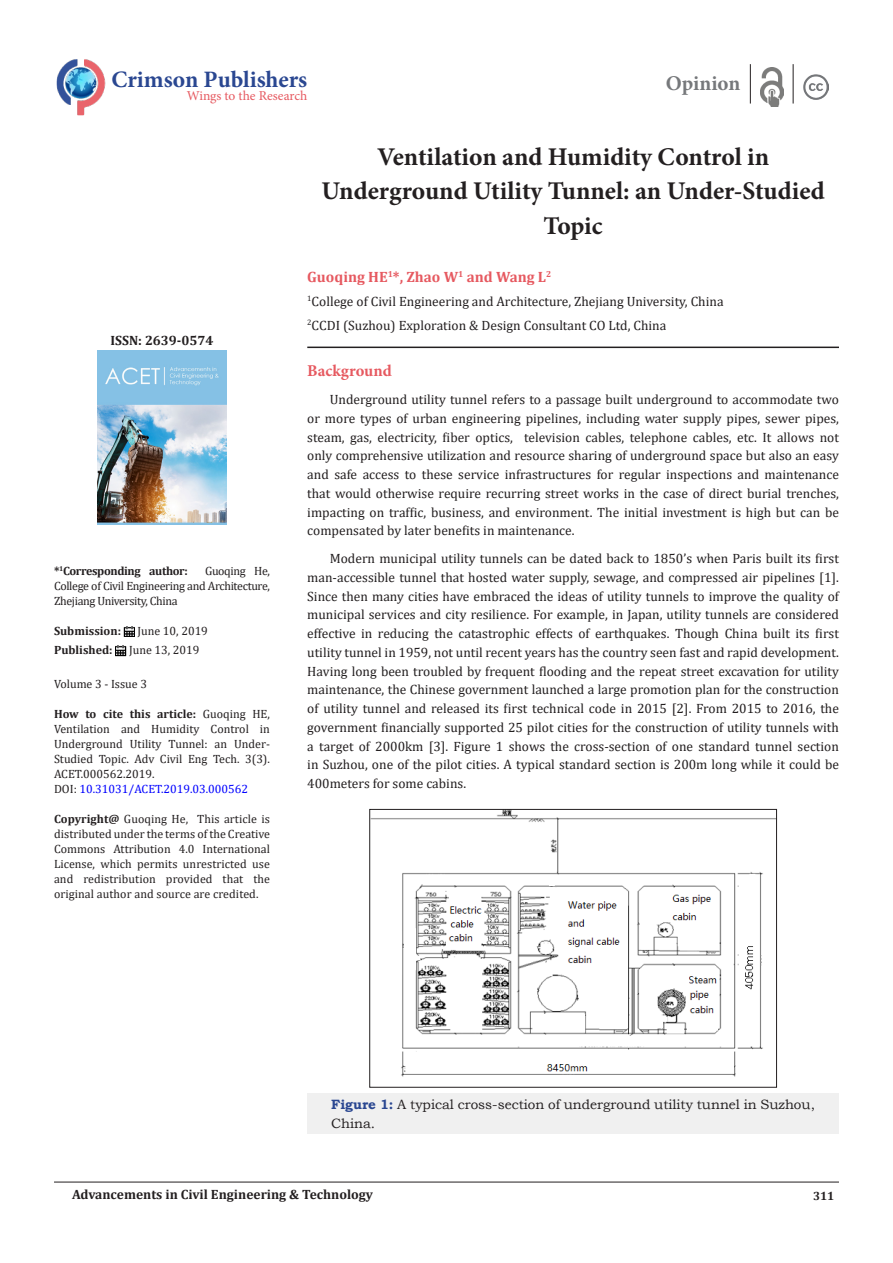
<style>
.page{position:relative;width:893px;height:1263px;background:#fff}
.page>*{position:absolute;margin:0;border:0;box-sizing:border-box;transform-origin:0 0}
.t1{font:700 25.5px/34.5px "Minion Pro";letter-spacing:-.005em;color:#231f20;text-align:center}
.t2{font:700 23.55px "Minion Pro";color:#2a4791}
.t3{font:700 21px "Minion Pro";color:#76787b}
.List_Paragraph{font:700 16.5px "Minion Pro";color:#e65960}
.t4{font:700 15px "Cambria";color:#e65960}
.t5{font:13.5px/18.8px "Cambria";color:#231f20;text-align:justify}
.t6{font:13.5px/18.8px "Bookman Old Style";color:#231f20}
.t7{font:700 13.5px "Cambria";color:#231f20}
.t8{font:13.5px "Minion Pro";color:#e65960}
.t9{font:12px/15px "Cambria";color:#231f20;text-align:justify}
.t10{font:12px "Cambria";color:#00f}
.t11{font:700 12px "Cambria";color:#231f20}
.t12{font:700 12px "Cambria";letter-spacing:-.03em;color:#231f20}
.s1{font-weight:700}
.s2{color:#231f20}
.s3{font-weight:700;color:#2a4791}
</style>
<div class="page">
<hr style="left:54px;top:1182px;width:785px;height:1px;background:#231f20">
<hr style="left:307px;top:347px;width:532px;height:1px;background:#231f20">
<div style="left:307px;top:1093px;width:532px;height:41px;background:#f0f0f0"></div>
<img style="left:372px;top:811px;width:403px;height:266px">
<div style="left:370px;top:809px;width:407px;height:278px;border:1px solid #231f20"></div>
<img style="left:56px;top:59px;width:50px;height:57px">
<hr style="left:750px;top:64px;width:1px;height:40px;background:#231f20">
<img style="left:760px;top:67px;width:23px;height:40px">
<hr style="left:793px;top:64px;width:1px;height:40px;background:#231f20">
<img style="left:803px;top:74px;width:26px;height:26px">
<svg style="left:124px;top:626px;width:11px;height:11px"></svg>
<svg style="left:115px;top:645px;width:11px;height:11px"></svg>
<img style="left:97px;top:351px;width:130px;height:173px">
<p class="t2" style="left:111px;top:63px;width:197px">Crimson Publishers</p>
<p class="t8" style="left:187px;top:87px;width:122px">Wings to the Research</p>
<p class="t3" style="left:666px;top:69px;width:76px">Opinion</p>
<p class="t7" style="left:110px;top:331px;width:104px">ISSN: 2639-0574</p>
<p class="t12" style="left:54px;top:562px;width:135px">*<sup>1</sup>Corresponding author:</p>
<p class="t9" style="left:54px;top:563px;width:218px;text-indent:151px">Guoqing He, College of Civil Engineering and Architecture, Zhejiang University, China</p>
<p class="t11" style="left:54px;top:622px;width:69px">Submission:</p>
<p class="t9" style="left:137px;top:623px;width:72px">June 10, 2019</p>
<p class="t11" style="left:54px;top:642px;width:60px">Published:</p>
<p class="t9" style="left:129px;top:643px;width:72px">June 13, 2019</p>
<p class="t9" style="left:54px;top:677px;width:95px">Volume 3 - Issue 3</p>
<p class="t9" style="left:54px;top:706px;width:218px"><span class="s1">How to cite this article:</span> Guoqing HE, Ventilation and Humidity Control in Underground Utility Tunnel: an Under-Studied Topic. Adv Civil Eng Tech. 3(3).<br>ACET.000562.2019.</p>
<p class="t10" style="left:54px;top:781px;width:196px"><span class="s2">DOI:</span> 10.31031/ACET.2019.03.000562</p>
<p class="t9" style="left:54px;top:811px;width:218px"><span class="s1">Copyright@</span> Guoqing He, This article is distributed under the terms of the Creative Commons Attribution 4.0 International License, which permits unrestricted use and redistribution provided that the original author and source are credited.</p>
<p class="t1" style="left:321px;top:139px;width:505px">Ventilation and Humidity Control in<br>Underground Utility Tunnel: an Under-Studied<br>Topic</p>
<p class="t4" style="left:307px;top:266px;width:246px">Guoqing HE<sup>1</sup>*, Zhao W<sup>1</sup> and Wang L<sup>2</sup></p>
<p class="t5" style="left:307px;top:292px;width:418px"><sup>1</sup>College of Civil Engineering and Architecture, Zhejiang University, China</p>
<p class="t5" style="left:307px;top:316px;width:361px"><sup>2</sup>CCDI (Suzhou) Exploration &amp; Design Consultant CO Ltd, China</p>
<p class="List_Paragraph" style="left:307px;top:359px;width:86px">Background</p>
<p class="t5" style="left:307px;top:390px;width:533px;text-indent:22px">Underground utility tunnel refers to a passage built underground to accommodate two or more types of urban engineering pipelines, including water supply pipes, sewer pipes, steam, gas, electricity, fiber optics, television cables, telephone cables, etc. It allows not only comprehensive utilization and resource sharing of underground space but also an easy and safe access to these service infrastructures for regular inspections and maintenance that would otherwise require recurring street works in the case of direct burial trenches, impacting on traffic, business, and environment. The initial investment is high but can be compensated by later benefits in maintenance.</p>
<p class="t5" style="left:307px;top:549px;width:533px;text-indent:22px">Modern municipal utility tunnels can be dated back to 1850’s when Paris built its first man-accessible tunnel that hosted water supply, sewage, and compressed air pipelines [1].<br>Since then many cities have embraced the ideas of utility tunnels to improve the quality of municipal services and city resilience. For example, in Japan, utility tunnels are considered effective in reducing the catastrophic effects of earthquakes. Though China built its first utility tunnel in 1959, not until recent years has the country seen fast and rapid development.<br>Having long been troubled by frequent flooding and the repeat street excavation for utility maintenance, the Chinese government launched a large promotion plan for the construction of utility tunnel and released its first technical code in 2015 [2]. From 2015 to 2016, the government financially supported 25 pilot cities for the construction of utility tunnels with a target of 2000km [3]. Figure 1 shows the cross-section of one standard tunnel section in Suzhou, one of the pilot cities. A typical standard section is 200m long while it could be 400meters for some cabins.</p>
<p class="t6" style="left:331px;top:1095px;width:485px"><span class="s3">Figure 1:</span> A typical cross-section of underground utility tunnel in Suzhou,<br>China.</p>
<p class="t7" style="left:72px;top:1185px;width:303px">Advancements in Civil Engineering &amp; Technology</p>
<p class="t11" style="left:813px;top:1187px;width:23px">311</p>
</div>
